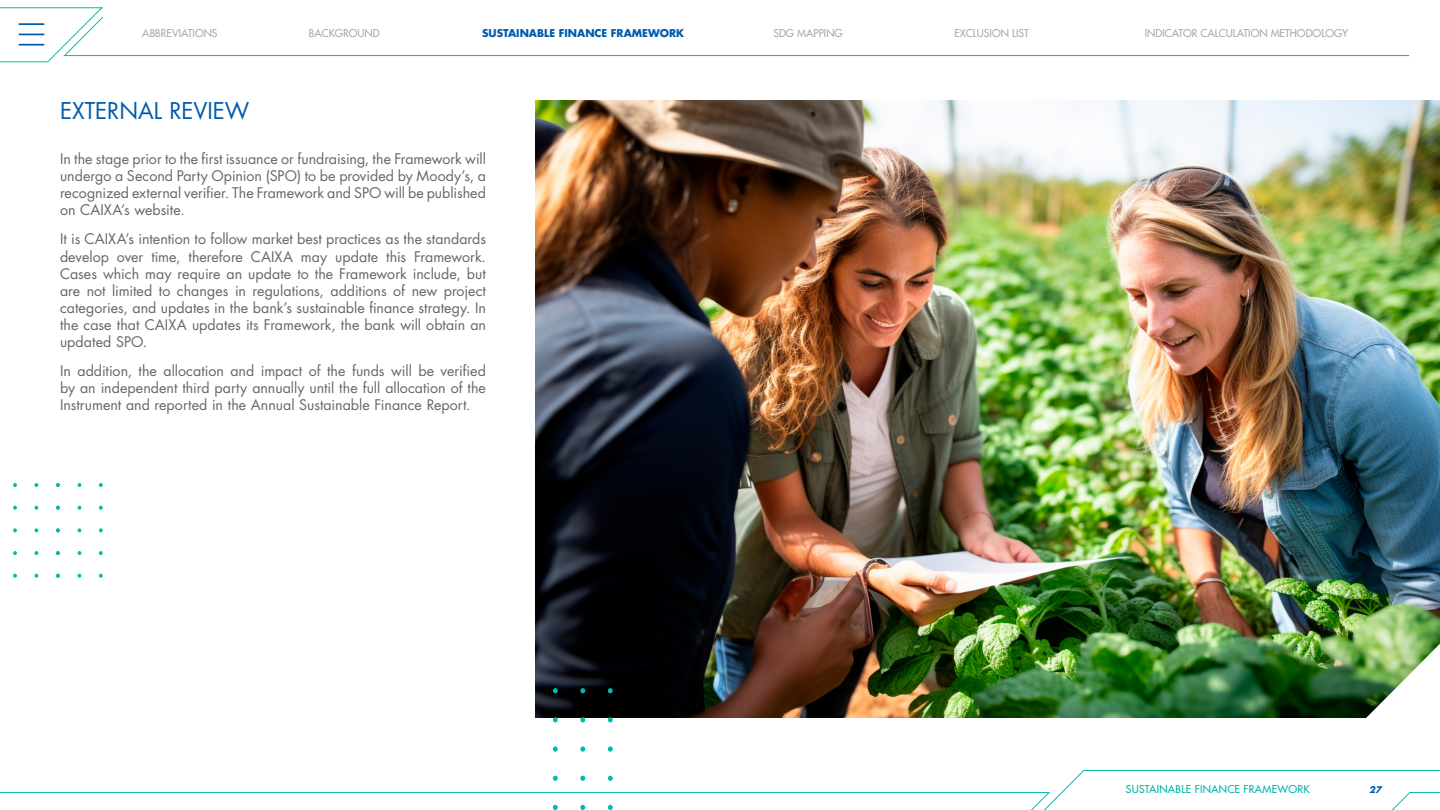
<style>
.page{position:relative;width:1440px;height:810px;background:#fff}
.page>*{position:absolute;margin:0;border:0;box-sizing:border-box;transform-origin:0 0}
.t1{font:22.5px "Futura Std";color:#005cad}
.t2{font:14.25px/17.1px "Futura Std";color:#666;text-align:justify}
.t3{font:500 10.5px "Futura Std";color:#a7a9ac}
.t4{font:500 10.5px "Futura Std";letter-spacing:.025em;color:#00b4a7}
.t5{font:700 10.5px "Futura Std";color:#005cad}
.t6{font:italic 700 9px "Futura Std";color:#005cad}
</style>
<div class="page">
<svg style="left:104px;top:55px;width:1306px;height:1px"></svg>
<svg style="left:0;top:7px;width:104px;height:56px"></svg>
<hr style="left:19px;top:44px;width:25px;height:2px;background:#005cad">
<img style="left:536px;top:101px;width:904px;height:617px">
<svg style="left:608px;top:688px;width:5px;height:5px"></svg>
<svg style="left:608px;top:717px;width:5px;height:5px"></svg>
<svg style="left:608px;top:746px;width:5px;height:6px"></svg>
<svg style="left:580px;top:688px;width:5px;height:5px"></svg>
<svg style="left:580px;top:717px;width:5px;height:5px"></svg>
<svg style="left:580px;top:746px;width:5px;height:6px"></svg>
<svg style="left:553px;top:688px;width:5px;height:5px"></svg>
<svg style="left:553px;top:717px;width:5px;height:5px"></svg>
<svg style="left:553px;top:746px;width:5px;height:6px"></svg>
<svg style="left:0;top:770px;width:1440px;height:40px"></svg>
<svg style="left:13px;top:574px;width:4px;height:4px"></svg>
<svg style="left:13px;top:551px;width:4px;height:4px"></svg>
<svg style="left:13px;top:528px;width:4px;height:4px"></svg>
<svg style="left:13px;top:506px;width:4px;height:4px"></svg>
<svg style="left:13px;top:483px;width:4px;height:4px"></svg>
<svg style="left:35px;top:574px;width:3px;height:4px"></svg>
<svg style="left:35px;top:551px;width:3px;height:4px"></svg>
<svg style="left:35px;top:528px;width:3px;height:4px"></svg>
<svg style="left:35px;top:506px;width:3px;height:4px"></svg>
<svg style="left:35px;top:483px;width:3px;height:4px"></svg>
<svg style="left:56px;top:574px;width:4px;height:4px"></svg>
<svg style="left:56px;top:551px;width:4px;height:4px"></svg>
<svg style="left:56px;top:528px;width:4px;height:4px"></svg>
<svg style="left:56px;top:506px;width:4px;height:4px"></svg>
<svg style="left:56px;top:483px;width:4px;height:4px"></svg>
<svg style="left:78px;top:574px;width:3px;height:4px"></svg>
<svg style="left:78px;top:551px;width:3px;height:4px"></svg>
<svg style="left:78px;top:528px;width:3px;height:4px"></svg>
<svg style="left:78px;top:506px;width:3px;height:4px"></svg>
<svg style="left:78px;top:483px;width:3px;height:4px"></svg>
<svg style="left:99px;top:574px;width:4px;height:4px"></svg>
<svg style="left:99px;top:551px;width:4px;height:4px"></svg>
<svg style="left:99px;top:528px;width:4px;height:4px"></svg>
<svg style="left:99px;top:506px;width:4px;height:4px"></svg>
<svg style="left:99px;top:483px;width:4px;height:4px"></svg>
<img style="left:1328px;top:643px;width:112px;height:75px">
<p class="t3" style="left:142px;top:27px;width:77px">ABBREVIATIONS</p>
<p class="t3" style="left:309px;top:27px;width:73px">BACKGROUND</p>
<p class="t5" style="left:482px;top:26px;width:204px">SUSTAINABLE FINANCE FRAMEWORK</p>
<p class="t3" style="left:773px;top:27px;width:71px">SDG MAPPING</p>
<p class="t3" style="left:954px;top:27px;width:76px">EXCLUSION LIST</p>
<p class="t3" style="left:1145px;top:27px;width:205px">INDICATOR CALCULATION METHODOLOGY</p>
<h1 class="t1" style="left:60px;top:97px;width:191px">EXTERNAL REVIEW</h1>
<p class="t2" style="left:60px;top:150px;width:428px">In the stage prior to the first issuance or fundraising, the Framework will undergo a Second Party Opinion (SPO) to be provided by Moody’s, a recognized external verifier. The Framework and SPO will be published on CAIXA’s website.</p>
<p class="t2" style="left:60px;top:231px;width:428px">It is CAIXA’s intention to follow market best practices as the standards develop over time, therefore CAIXA may update this Framework.<br>Cases which may require an update to the Framework include, but are not limited to changes in regulations, additions of new project categories, and updates in the bank’s sustainable finance strategy. In the case that CAIXA updates its Framework, the bank will obtain an updated SPO.</p>
<p class="t2" style="left:60px;top:363px;width:427px">In addition, the allocation and impact of the funds will be verified by an independent third party annually until the full allocation of the Instrument and reported in the Annual Sustainable Finance Report.</p>
<p class="t4" style="left:1126px;top:782px;width:185px">SUSTAINABLE FINANCE FRAMEWORK</p>
<p class="t6" style="left:1369px;top:783px;width:14px">27</p>
</div>
